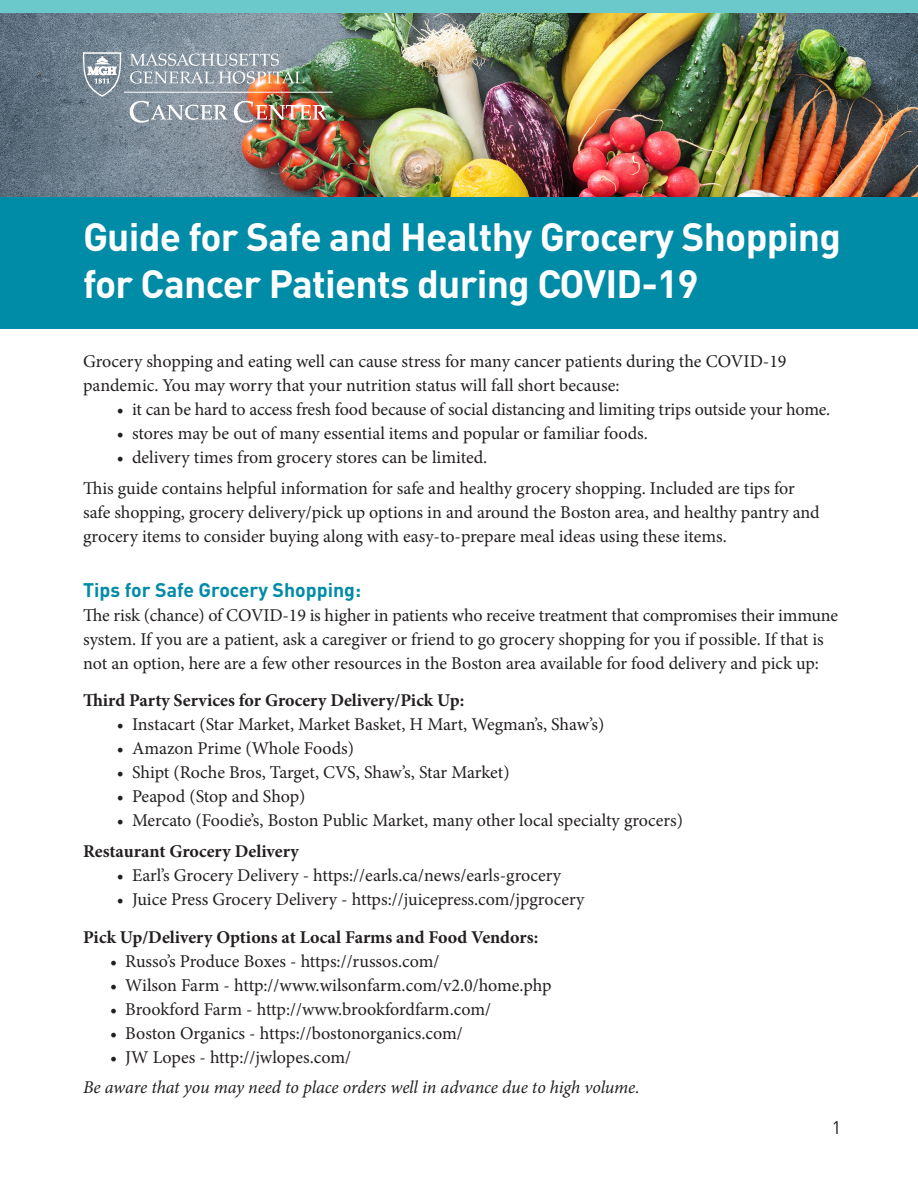
<style>
.page{position:relative;width:918px;height:1188px;background:#fff}
.page>*{position:absolute;margin:0;border:0;box-sizing:border-box;transform-origin:0 0}
.t1{font:700 39px/46.8px "DIN Pro";letter-spacing:-.02em;color:#fff}
.head{font:700 19.5px "DIN Pro";color:#008ba7}
.t2{font:18px/24px "Minion Pro";letter-spacing:-.005em;color:#231f20}
.t3{font:700 18px "Minion Pro";color:#231f20}
.t4{font:italic 18px "Minion Pro";letter-spacing:-.005em;color:#231f20}
.t5{font:18px "DIN Pro";color:#231f20}
</style>
<div class="page">
<img style="left:0;top:12px;width:918px;height:185px">
<div style="left:0;top:0;width:918px;height:12px;background:#6bc9cc"></div>
<div style="left:0;top:197px;width:918px;height:131px;background:#008ba7"></div>
<svg style="left:130px;top:53px;width:174px;height:31px;background:#a0a9ac"></svg>
<hr style="left:124px;top:92px;width:209px;height:1px;background:#fff">
<svg style="left:83px;top:52px;width:38px;height:45px"></svg>
<svg style="left:130px;top:101px;width:97px;height:22px;background:#a0aab3"></svg>
<img style="left:234px;top:101px;width:92px;height:22px">
<p class="t1" style="left:83px;top:212px;width:759px">Guide for Safe and Healthy Grocery Shopping for Cancer Patients during COVID-19</p>
<p class="t2" style="left:83px;top:350px;width:705px">Grocery shopping and eating well can cause stress for many cancer patients during the COVID-19 pandemic. You may worry that your nutrition status will fall short because:</p>
<p class="t2" style="left:117px;top:398px;width:715px">• it can be hard to access fresh food because of social distancing and limiting trips outside your home.</p>
<p class="t2" style="left:117px;top:422px;width:533px">• stores may be out of many essential items and popular or familiar foods.</p>
<p class="t2" style="left:117px;top:446px;width:372px">• delivery times from grocery stores can be limited.</p>
<p class="t2" style="left:83px;top:476px;width:738px">This guide contains helpful information for safe and healthy grocery shopping. Included are tips for safe shopping, grocery delivery/pick up options in and around the Boston area, and healthy pantry and grocery items to consider buying along with easy-to-prepare meal ideas using these items.</p>
<p class="head" style="left:83px;top:576px;width:279px">Tips for Safe Grocery Shopping:</p>
<p class="t2" style="left:83px;top:603px;width:757px">The risk (chance) of COVID-19 is higher in patients who receive treatment that compromises their immune system. If you are a patient, ask a caregiver or friend to go grocery shopping for you if possible. If that is not an option, here are a few other resources in the Boston area available for food delivery and pick up:</p>
<p class="t3" style="left:83px;top:688px;width:383px">Third Party Services for Grocery Delivery/Pick Up:</p>
<p class="t2" style="left:117px;top:713px;width:489px">• Instacart (Star Market, Market Basket, H Mart, Wegman’s, Shaw’s)</p>
<p class="t2" style="left:117px;top:737px;width:239px">• Amazon Prime (Whole Foods)</p>
<p class="t2" style="left:117px;top:761px;width:394px">• Shipt (Roche Bros, Target, CVS, Shaw’s, Star Market)</p>
<p class="t2" style="left:117px;top:785px;width:190px">• Peapod (Stop and Shop)</p>
<p class="t2" style="left:117px;top:809px;width:568px">• Mercato (Foodie’s, Boston Public Market, many other local specialty grocers)</p>
<p class="t3" style="left:83px;top:839px;width:217px">Restaurant Grocery Delivery</p>
<p class="t2" style="left:117px;top:863px;width:446px">• Earl’s Grocery Delivery - https://earls.ca/news/earls-grocery</p>
<p class="t2" style="left:117px;top:887px;width:469px">• Juice Press Grocery Delivery - https://juicepress.com/jpgrocery</p>
<p class="t3" style="left:83px;top:924px;width:457px">Pick Up/Delivery Options at Local Farms and Food Vendors:</p>
<p class="t2" style="left:110px;top:949px;width:331px">• Russo’s Produce Boxes - https://russos.com/</p>
<p class="t2" style="left:110px;top:973px;width:443px">• Wilson Farm - http://www.wilsonfarm.com/v2.0/home.php</p>
<p class="t2" style="left:110px;top:997px;width:383px">• Brookford Farm - http://www.brookfordfarm.com/</p>
<p class="t2" style="left:110px;top:1021px;width:354px">• Boston Organics - https://bostonorganics.com/</p>
<p class="t2" style="left:110px;top:1045px;width:243px">• JW Lopes - http://jwlopes.com/</p>
<p class="t4" style="left:83px;top:1075px;width:558px">Be aware that you may need to place orders well in advance due to high volume.</p>
<p class="t5" style="left:832px;top:1115px;width:11px">1</p>
</div>
